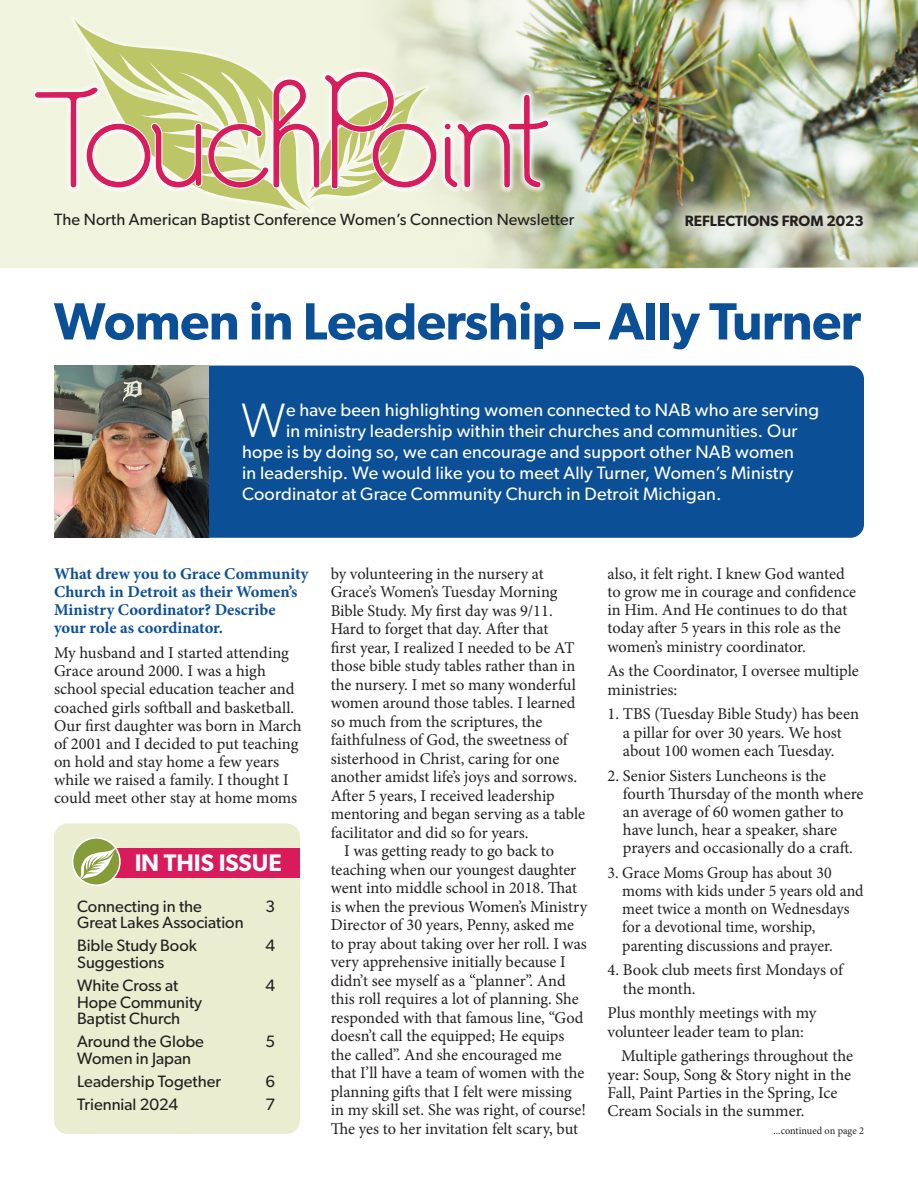
<style>
.page{position:relative;width:918px;height:1188px;background:#fff}
.page>*{position:absolute;margin:0;border:0;box-sizing:border-box;transform-origin:0 0}
.t1{font:600 52.5px "Gibson";letter-spacing:-.01em;color:#0b4f97}
.t2{font:300 48.45px "Gibson";color:#fff}
.t3{font:600 24px "Gibson";color:#fff}
.t4{font:18px "Gibson";letter-spacing:.01em;color:#fff}
.t5{font:16.5px/18.5px "Minion Pro";letter-spacing:-.005em;color:#231f20}
.t6{font:16.5px/16.5px "Gibson";color:#231f20}
.t7{font:16.5px/18.1px "Minion Pro";letter-spacing:-.005em;color:#231f20;scale:.96 1}
.t8{font:700 16.5px/18.1px "Minion Pro";color:#0b4f97}
.t9{font:16.35px "Gibson";letter-spacing:.01em;color:#231f20}
.t10{font:600 15px "Gibson";color:#231f20}
.t11{font:10.5px "Minion Pro";letter-spacing:-.005em;color:#231f20}
</style>
<div class="page">
<div style="left:0;top:0;width:918px;height:268px;background:#f0f3de"></div>
<div style="left:108px;top:362px;width:760px;height:179px;background:#fff;opacity:.98"></div>
<div style="left:112px;top:366px;width:752px;height:172px;background:#0b4f97;border-radius:14px"></div>
<img style="left:311px;top:0;width:607px;height:269px">
<img style="left:54px;top:366px;width:155px;height:172px">
<div style="left:34px;top:17px;width:515px;height:195px;background:#fff;opacity:.98"></div>
<svg style="left:73px;top:17px;width:240px;height:32px"></svg>
<svg style="left:34px;top:49px;width:515px;height:163px"></svg>
<div style="left:54px;top:823px;width:246px;height:311px;background:#ebedd0;border-radius:14px"></div>
<div style="left:86px;top:848px;width:214px;height:30px;background:#d91a5b"></div>
<svg style="left:73px;top:839px;width:46px;height:46px"></svg>
<div style="left:72px;top:837px;width:49px;height:49px;border:2px solid #fff;border-radius:50%"></div>
<div style="left:655px;top:184px;width:239px;height:74px;background:#fff;opacity:.75"></div>
<p class="t9" style="left:54px;top:210px;width:522px">The North American Baptist Conference Women’s Connection Newsletter</p>
<p class="t10" style="left:685px;top:211px;width:181px">REFLECTIONS FROM 2023</p>
<p class="t1" style="left:54px;top:290px;width:809px">Women in Leadership – Ally Turner</p>
<p class="t2" style="left:242px;top:391px;width:45px">W</p>
<p class="t4" style="left:286px;top:399px;width:534px">e have been highlighting women connected to NAB who are serving</p>
<p class="t4" style="left:286px;top:420px;width:513px">in ministry leadership within their churches and communities. Our</p>
<p class="t4" style="left:242px;top:441px;width:553px">hope is by doing so, we can encourage and support other NAB women</p>
<p class="t4" style="left:242px;top:462px;width:553px">in leadership. We would like you to meet Ally Turner, Women’s Ministry</p>
<p class="t4" style="left:242px;top:483px;width:481px">Coordinator at Grace Community Church in Detroit Michigan.</p>
<p class="t8" style="left:54px;top:564px;width:256px">What drew you to Grace Community<br>Church in Detroit as their Women’s<br>Ministry Coordinator? Describe your role as coordinator.</p>
<p class="t5" style="left:54px;top:644px;width:249px">My husband and I started attending Grace around 2000. I was a high school special education teacher and coached girls softball and basketball.<br>Our first daughter was born in March of 2001 and I decided to put teaching on hold and stay home a few years while we raised a family. I thought I could meet other stay at home moms</p>
<h3 class="t3" style="left:134px;top:849px;width:149px">IN THIS ISSUE</h3>
<p class="t6" style="left:77px;top:897px;width:126px">Connecting in the</p>
<p class="t6" style="left:265px;top:897px;width:11px">3</p>
<p class="t6" style="left:77px;top:914px;width:168px">Great Lakes Association</p>
<p class="t6" style="left:77px;top:937px;width:121px">Bible Study Book</p>
<p class="t6" style="left:265px;top:937px;width:11px">4</p>
<p class="t6" style="left:77px;top:954px;width:89px">Suggestions</p>
<p class="t6" style="left:77px;top:977px;width:103px">White Cross at</p>
<p class="t6" style="left:265px;top:977px;width:11px">4</p>
<p class="t6" style="left:77px;top:993px;width:126px">Hope Community<br>Baptist Church</p>
<p class="t6" style="left:77px;top:1033px;width:128px">Around the Globe</p>
<p class="t6" style="left:265px;top:1033px;width:11px">5</p>
<p class="t6" style="left:77px;top:1050px;width:116px">Women in Japan</p>
<p class="t6" style="left:77px;top:1073px;width:145px">Leadership Together</p>
<p class="t6" style="left:265px;top:1073px;width:11px">6</p>
<p class="t6" style="left:77px;top:1096px;width:103px">Triennial 2024</p>
<p class="t6" style="left:265px;top:1096px;width:11px">7</p>
<p class="t5" style="left:331px;top:565px;width:256px">by volunteering in the nursery at Grace’s Women’s Tuesday Morning Bible Study. My first day was 9/11.<br>Hard to forget that day. After that<br>first year, I realized I needed to be AT those bible study tables rather than in the nursery. I met so many wonderful women around those tables. I learned so much from the scriptures, the faithfulness of God, the sweetness of sisterhood in Christ, caring for one another amidst life’s joys and sorrows.<br>After 5 years, I received leadership mentoring and began serving as a table facilitator and did so for years.</p>
<p class="t5" style="left:331px;top:842px;width:258px;text-indent:14px">I was getting ready to go back to teaching when our youngest daughter went into middle school in 2018. That is when the previous Women’s Ministry Director of 30 years, Penny, asked me to pray about taking over her roll. I was very apprehensive initially because I didn’t see myself as a “planner”. And this roll requires a lot of planning. She responded with that famous line, “God doesn’t call the equipped; He equips the called”. And she encouraged me that I’ll have a team of women with the planning gifts that I felt were missing in my skill set. She was right, of course!<br>The yes to her invitation felt scary, but</p>
<p class="t5" style="left:608px;top:565px;width:250px">also, it felt right. I knew God wanted to grow me in courage and confidence in Him. And He continues to do that today after 5 years in this role as the women’s ministry coordinator.</p>
<p class="t5" style="left:608px;top:662px;width:253px">As the Coordinator, I oversee multiple ministries:</p>
<p class="t5" style="left:608px;top:705px;width:253px;text-align:center">1. TBS (Tuesday Bible Study) has been a pillar for over 30 years. We host about 100 women each Tuesday.</p>
<p class="t5" style="left:623px;top:766px;width:242px;text-indent:-15px">2. Senior Sisters Luncheons is the fourth Thursday of the month where an average of 60 women gather to have lunch, hear a speaker, share prayers and occasionally do a craft.</p>
<p class="t7" style="left:622px;top:864px;width:253px;text-indent:-15px">3. Grace Moms Group has about 30 moms with kids under 5 years old and meet twice a month on Wednesdays for a devotional time, worship, parenting discussions and prayer.</p>
<p class="t5" style="left:623px;top:961px;width:222px;text-indent:-15px">4. Book club meets first Mondays of the month.</p>
<p class="t5" style="left:608px;top:1004px;width:210px">Plus monthly meetings with my volunteer leader team to plan:</p>
<p class="t5" style="left:608px;top:1047px;width:247px;text-indent:14px">Multiple gatherings throughout the year: Soup, Song &amp; Story night in the Fall, Paint Parties in the Spring, Ice Cream Socials in the summer.</p>
<p class="t11" style="left:774px;top:1124px;width:92px">...continued on page 2</p>
</div>
